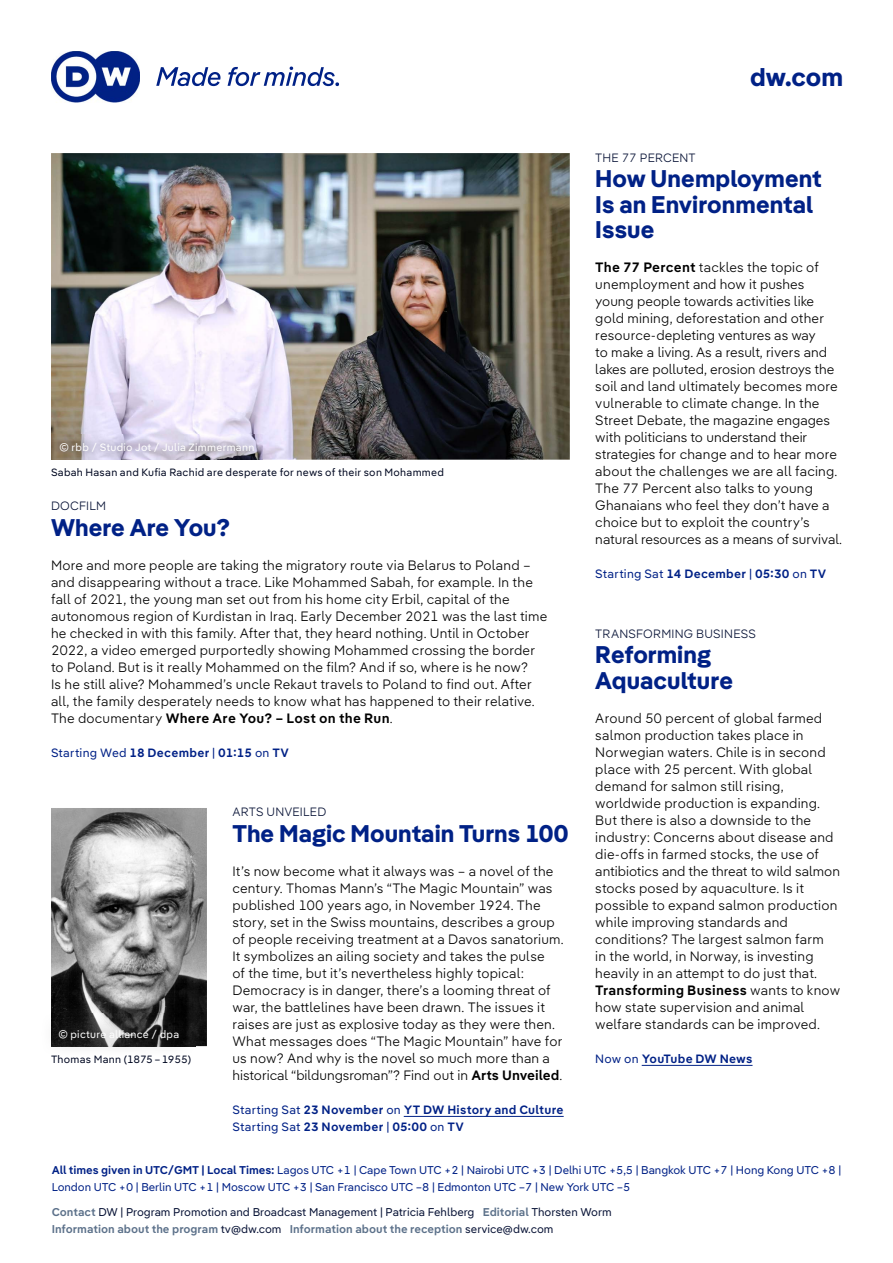
<style>
.page{position:relative;width:893px;height:1263px;background:#fff}
.page>*{position:absolute;margin:0;border:0;box-sizing:border-box;transform-origin:0 0}
.t1{font:700 25.5px "DW Pangea";color:#002186}
.t2{font:700 24px/25.5px "DW Pangea";color:#002186}
.t3{font:300 13.5px/17px "DW Pangea Text";letter-spacing:.015em;color:#000}
.t4{font:600 12px/17px "DW Pangea Text";letter-spacing:.02em;color:#002186}
.t5{font:300 12px "DW Pangea Text";letter-spacing:.015em;color:#081336}
.t6{font:11.25px/17px "DW Pangea Text";letter-spacing:-.005em;color:#002186}
.t7{font:11.25px/17px "DW Pangea Text";color:#081336}
.t8{font:10.5px "DW Pangea Text";letter-spacing:.025em;color:#000821}
.t9{font:10.5px "DW Pangea Text";letter-spacing:.025em;color:#fff}
.s1{font-weight:600}
.s2{font-weight:400}
.s3{font-weight:600;color:#5c718a}
</style>
<div class="page">
<hr style="left:642px;top:1065px;width:110px;height:1px;background:#002186">
<img style="left:51px;top:51px;width:89px;height:51px">
<svg style="left:156px;top:67px;width:183px;height:19px"></svg>
<img style="left:51px;top:153px;width:519px;height:307px">
<img style="left:52px;top:435px;width:210px;height:25px">
<hr style="left:404px;top:1116px;width:160px;height:1px;background:#002186">
<img style="left:51px;top:808px;width:156px;height:238px">
<img style="left:51px;top:1046px;width:144px;height:2px">
<img style="left:51px;top:1013px;width:144px;height:33px">
<p class="t9" style="left:60px;top:441px;width:196px">© rbb / Studio Jot / Julia Zimmermann</p>
<p class="t8" style="left:51px;top:466px;width:394px">Sabah Hasan and Kufia Rachid are desperate for news of their son Mohammed</p>
<p class="t5" style="left:51px;top:497px;width:57px">DOCFILM</p>
<h2 class="t2" style="left:51px;top:515px;width:181px">Where Are You?</h2>
<p class="t3" style="left:51px;top:557px;width:498px">More and more people are taking the migratory route via Belarus to Poland – and disappearing without a trace. Like Mohammed Sabah, for example. In the fall of 2021, the young man set out from his home city Erbil, capital of the autonomous region of Kurdistan in Iraq. Early December 2021 was the last time he checked in with this family. After that, they heard nothing. Until in October 2022, a video emerged purportedly showing Mohammed crossing the border to Poland. But is it really Mohammed on the film? And if so, where is he now?<br>Is he still alive? Mohammed’s uncle Rekaut travels to Poland to find out. After all, the family desperately needs to know what has happened to their relative.<br>The documentary <span class="s1">Where Are You? – Lost on the Run</span>.</p>
<p class="t4" style="left:51px;top:744px;width:239px"><span class="s2">Starting Wed</span> 18 December <span class="s2">|</span> 01:15 <span class="s2">on</span> TV</p>
<p class="t9" style="left:58px;top:1028px;width:122px">© picture alliance / dpa</p>
<p class="t8" style="left:51px;top:1053px;width:142px">Thomas Mann (1875–1955)</p>
<p class="t5" style="left:232px;top:803px;width:95px">ARTS UNVEILED</p>
<h2 class="t2" style="left:232px;top:821px;width:337px">The Magic Mountain Turns 100</h2>
<p class="t3" style="left:232px;top:863px;width:333px">It’s now become what it always was – a novel of the century. Thomas Mann’s “The Magic Mountain” was published 100 years ago, in November 1924. The story, set in the Swiss mountains, describes a group of people receiving treatment at a Davos sanatorium.<br>It symbolizes an ailing society and takes the pulse<br>of the time, but it’s nevertheless highly topical:<br>Democracy is in danger, there’s a looming threat of war, the battlelines have been drawn. The issues it raises are just as explosive today as they were then.<br>What messages does “The Magic Mountain” have for us now? And why is the novel so much more than a historical “bildungsroman”? Find out in <span class="s1">Arts Unveiled</span>.</p>
<p class="t4" style="left:232px;top:1101px;width:333px"><span class="s2">Starting Sat</span> 23 November <span class="s2">on</span> YT DW History and Culture<br><span class="s2">Starting Sat</span> 23 November <span class="s2">|</span> 05:00 <span class="s2">on</span> TV</p>
<h1 class="t1" style="left:750px;top:62px;width:94px">dw.com</h1>
<p class="t5" style="left:595px;top:148px;width:102px">THE 77 PERCENT</p>
<h2 class="t2" style="left:595px;top:166px;width:228px">How Unemployment<br>Is an Environmental<br>Issue</h2>
<p class="t3" style="left:595px;top:260px;width:248px"><span class="s1">The 77 Percent</span> tackles the topic of unemployment and how it pushes young people towards activities like gold mining, deforestation and other resource-depleting ventures as way<br>to make a living. As a result, rivers and lakes are polluted, erosion destroys the soil and land ultimately becomes more vulnerable to climate change. In the Street Debate, the magazine engages with politicians to understand their strategies for change and to hear more about the challenges we are all facing.<br>The 77 Percent also talks to young Ghanaians who feel they don’t have a choice but to exploit the country’s natural resources as a means of survival.</p>
<p class="t4" style="left:595px;top:566px;width:233px"><span class="s2">Starting Sat</span> 14 December <span class="s2">|</span> 05:30 <span class="s2">on</span> TV</p>
<p class="t5" style="left:595px;top:624px;width:162px">TRANSFORMING BUSINESS</p>
<h2 class="t2" style="left:595px;top:642px;width:139px">Reforming<br>Aquaculture</h2>
<p class="t3" style="left:595px;top:710px;width:246px">Around 50 percent of global farmed salmon production takes place in Norwegian waters. Chile is in second place with 25 percent. With global demand for salmon still rising, worldwide production is expanding.<br>But there is also a downside to the industry: Concerns about disease and die-offs in farmed stocks, the use of antibiotics and the threat to wild salmon stocks posed by aquaculture. Is it possible to expand salmon production while improving standards and conditions? The largest salmon farm<br>in the world, in Norway, is investing heavily in an attempt to do just that.<br><span class="s1">Transforming Business</span> wants to know how state supervision and animal welfare standards can be improved.</p>
<p class="t4" style="left:595px;top:1050px;width:159px"><span class="s2">Now on</span> YouTube DW News</p>
<p class="t6" style="left:52px;top:1161px;width:791px"><span class="s1">All times given in UTC/GMT | Local Times:</span> Lagos UTC +1 | Cape Town UTC +2 | Nairobi UTC +3 | Delhi UTC +5,5 | Bangkok UTC +7 | Hong Kong UTC +8 |<br>London UTC +0 | Berlin UTC +1 | Moscow UTC +3 | San Francisco UTC –8 | Edmonton UTC –7 | New York UTC –5</p>
<p class="t7" style="left:52px;top:1204px;width:562px"><span class="s3">Contact</span> DW | Program Promotion and Broadcast Management | Patricia Fehlberg <span class="s3">Editorial</span> Thorsten Worm<br><span class="s3">Information about the program</span> tv@dw.com <span class="s3">Information about the reception</span> service@dw.com</p>
</div>
